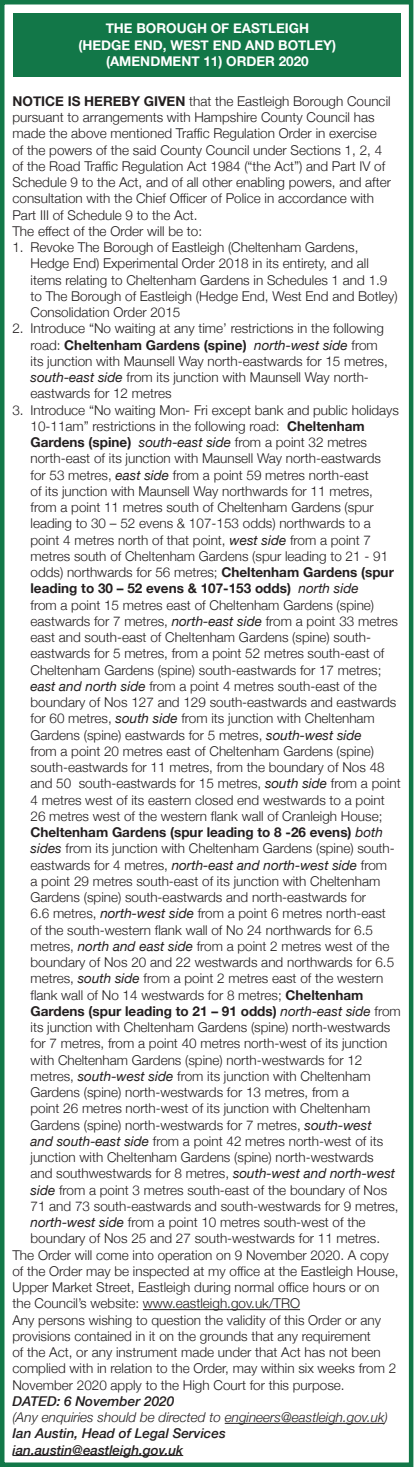
<style>
.page{position:relative;width:415px;height:1467px;background:#fff}
.page>*{position:absolute;margin:0;border:0;box-sizing:border-box;transform-origin:0 0}
.Helvetica_Italic{font:300 13.5px/16.2px "Helvetica Neue";color:#231f20}
.Helvetica_Italic-2{font:italic 300 13.5px/16.2px "Helvetica Neue";color:#231f20}
.Bold_White_header_6p{font:700 13.5px/16.2px "Helvetica Neue";color:#fff;text-align:center}
.Helvetica_Italic-3{font:italic 500 13.5px "Helvetica Neue";color:#231f20}
.s1{font-weight:700}
.s2{font-weight:400;font-style:italic}
.s3{font-weight:500}
</style>
<div class="page">
<hr style="left:143px;top:1309px;width:157px;height:1px;background:#231f20">
<hr style="left:225px;top:1423px;width:159px;height:1px;background:#231f20">
<hr style="left:12px;top:1455px;width:171px;height:1px;background:#231f20">
<div style="left:0;top:0;width:413px;height:1467px;border:4px solid #127748"></div>
<div style="left:14px;top:13px;width:386px;height:64px;background:#127748"></div>
<p class="Bold_White_header_6p" style="left:78px;top:21px;width:259px">THE BOROUGH OF EASTLEIGH (HEDGE END, WEST END AND BOTLEY)</p>
<p class="Bold_White_header_6p" style="left:106px;top:53px;width:204px">(AMENDMENT 11) ORDER 2020</p>
<p class="Helvetica_Italic" style="left:12px;top:92px;width:380px"><span class="s1">NOTICE IS HEREBY GIVEN</span> that the Eastleigh Borough Council pursuant to arrangements with Hampshire County Council has made the above mentioned Traffic Regulation Order in exercise of the powers of the said County Council under Sections 1, 2, 4 of the Road Traffic Regulation Act 1984 (“the Act”) and Part IV of Schedule 9 to the Act, and of all other enabling powers, and after consultation with the Chief Officer of Police in accordance with Part III of Schedule 9 to the Act.</p>
<p class="Helvetica_Italic" style="left:12px;top:222px;width:191px">The effect of the Order will be to:</p>
<p class="Helvetica_Italic" style="left:30px;top:238px;width:368px;text-indent:-18px">1. Revoke The Borough of Eastleigh (Cheltenham Gardens, Hedge End) Experimental Order 2018 in its entirety, and all items relating to Cheltenham Gardens in Schedules 1 and 1.9 to The Borough of Eastleigh (Hedge End, West End and Botley)<br>Consolidation Order 2015</p>
<p class="Helvetica_Italic" style="left:30px;top:319px;width:358px;text-indent:-18px">2. Introduce “No waiting at any time’ restrictions in the following road: <span class="s1">Cheltenham Gardens (spine)</span> <span class="s2">north-west side</span> from its junction with Maunsell Way north-eastwards for 15 metres, <span class="s2">south-east side</span> from its junction with Maunsell Way north&shy;eastwards for 12 metres</p>
<p class="Helvetica_Italic" style="left:30px;top:401px;width:372px;text-indent:-18px">3. Introduce “No waiting Mon- Fri except bank and public holidays 10-11am” restrictions in the following road: <span class="s1">Cheltenham Gardens (spine)</span> <span class="s2">south-east side</span> from a point 32 metres north-east of its junction with Maunsell Way north-eastwards<br>for 53 metres, <span class="s2">east side</span> from a point 59 metres north-east<br>of its junction with Maunsell Way northwards for 11 metres, from a point 11 metres south of Cheltenham Gardens (spur leading to 30 – 52 evens &amp; 107-153 odds) northwards to a point 4 metres north of that point, <span class="s2">west side</span> from a point 7 metres south of Cheltenham Gardens (spur leading to 21 - 91 odds) northwards for 56 metres; <span class="s1">Cheltenham Gardens (spur leading to 30 – 52 evens &amp; 107-153 odds)</span> <span class="s2">north side<br></span>from a point 15 metres east of Cheltenham Gardens (spine) eastwards for 7 metres, <span class="s2">north-east side</span> from a point 33 metres east and south-east of Cheltenham Gardens (spine) south&shy;eastwards for 5 metres, from a point 52 metres south-east of Cheltenham Gardens (spine) south-eastwards for 17 metres; <span class="s2">east and north side</span> from a point 4 metres south-east of the boundary of Nos 127 and 129 south-eastwards and eastwards for 60 metres, <span class="s2">south side</span> from its junction with Cheltenham Gardens (spine) eastwards for 5 metres, <span class="s2">south-west side<br></span>from a point 20 metres east of Cheltenham Gardens (spine) south-eastwards for 11 metres, from the boundary of Nos 48 and 50 south-eastwards for 15 metres, <span class="s2">south side</span> from a point 4 metres west of its eastern closed end westwards to a point 26 metres west of the western flank wall of Cranleigh House; <span class="s1">Cheltenham Gardens (spur leading to 8 -26 evens)</span> <span class="s2">both sides</span> from its junction with Cheltenham Gardens (spine) south&shy;eastwards for 4 metres, <span class="s2">north-east and north-west side</span> from<br>a point 29 metres south-east of its junction with Cheltenham Gardens (spine) south-eastwards and north-eastwards for<br>6.6 metres, <span class="s2">north-west side</span> from a point 6 metres north-east<br>of the south-western flank wall of No 24 northwards for 6.5 metres, <span class="s2">north and east side</span> from a point 2 metres west of the boundary of Nos 20 and 22 westwards and northwards for 6.5 metres, <span class="s2">south side</span> from a point 2 metres east of the western flank wall of No 14 westwards for 8 metres; <span class="s1">Cheltenham Gardens (spur leading to 21 – 91 odds)</span> <span class="s2">north-east side</span> from its junction with Cheltenham Gardens (spine) north-westwards for 7 metres, from a point 40 metres north-west of its junction with Cheltenham Gardens (spine) north-westwards for 12 metres, <span class="s2">south-west side</span> from its junction with Cheltenham Gardens (spine) north-westwards for 13 metres, from a<br>point 26 metres north-west of its junction with Cheltenham Gardens (spine) north-westwards for 7 metres, <span class="s2">south-west<br>and south-east side</span> from a point 42 metres north-west of its junction with Cheltenham Gardens (spine) north-westwards<br>and southwestwards for 8 metres, <span class="s2">south-west and north-west side</span> from a point 3 metres south-east of the boundary of Nos 71 and 73 south-eastwards and south-westwards for 9 metres, <span class="s2">north-west side</span> from a point 10 metres south-west of the boundary of Nos 25 and 27 south-westwards for 11 metres.</p>
<p class="Helvetica_Italic" style="left:12px;top:1246px;width:387px">The Order will come into operation on 9 November 2020. A copy of the Order may be inspected at my office at the Eastleigh House, Upper Market Street, Eastleigh during normal office hours or on the Council’s website: www.eastleigh.gov.uk/TRO</p>
<p class="Helvetica_Italic" style="left:12px;top:1311px;width:385px">Any persons wishing to question the validity of this Order or any provisions contained in it on the grounds that any requirement<br>of the Act, or any instrument made under that Act has not been complied with in relation to the Order, may within six weeks from 2<br>November 2020 apply to the High Court for this purpose.</p>
<p class="Helvetica_Italic-2" style="left:12px;top:1392px;width:377px"><span class="s3">DATED: 6 November 2020<br></span>(Any enquiries should be directed to engineers@eastleigh.gov.uk)</p>
<p class="Helvetica_Italic-3" style="left:12px;top:1422px;width:215px">Ian Austin, Head of Legal Services</p>
<p class="Helvetica_Italic-3" style="left:12px;top:1438px;width:172px">ian.austin@eastleigh.gov.uk</p>
</div>
